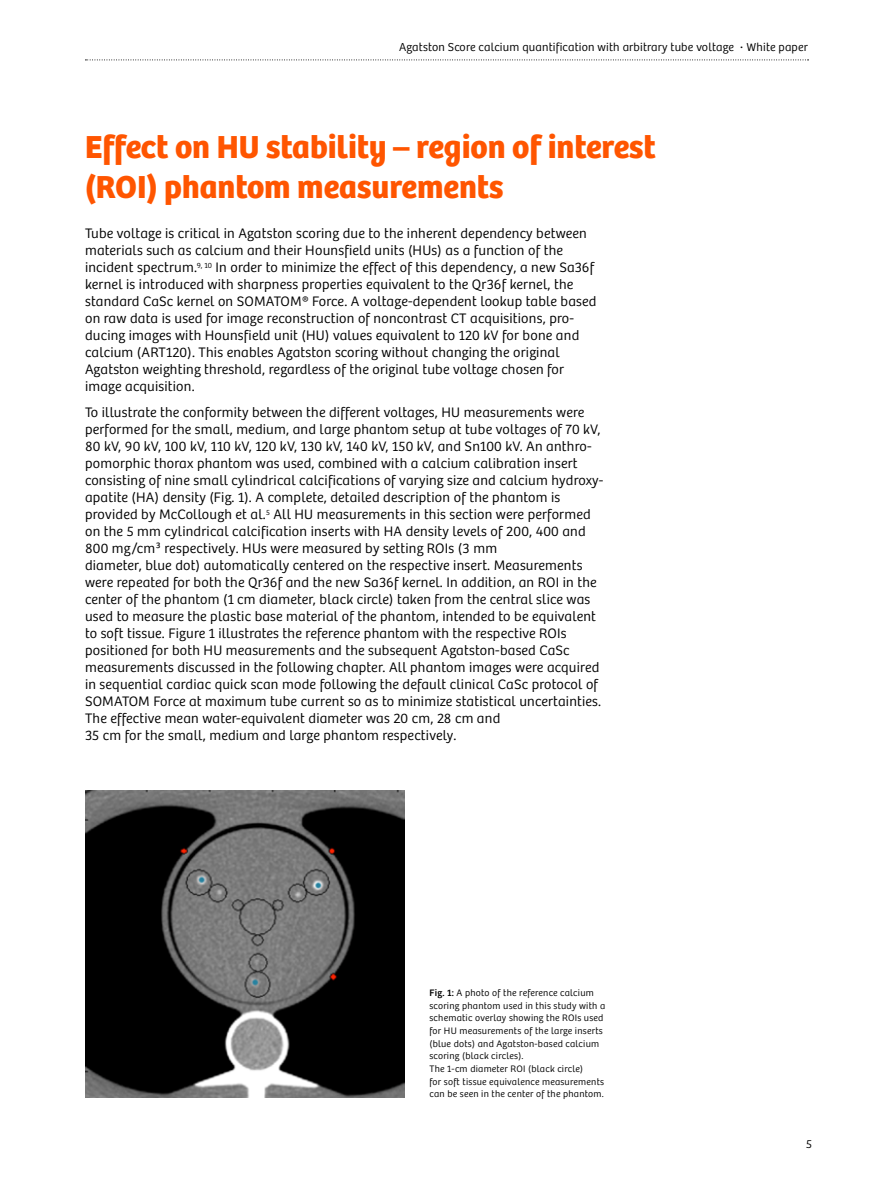
<style>
.page{position:relative;width:893px;height:1191px;background:#fff}
.page>*{position:absolute;margin:0;border:0;box-sizing:border-box;transform-origin:0 0}
.t1{font:33px/39.6px "Bree SH Headline Regular";color:#f50}
.t2{font:14.25px/17px "Bree SH Text Light";letter-spacing:.015em;color:#000}
.t3{font:12px "Bree SH Text Light";letter-spacing:.015em;color:#000}
.t4{font:9.75px/12.8px "Bree SH Text Light";letter-spacing:.025em;color:#000}
.s1{font-family:"Bree SH Text Regular"}
</style>
<div class="page">
<svg style="left:85px;top:60px;width:723px;height:1px"></svg>
<img style="left:85px;top:790px;width:319px;height:307px">
<p class="t3" style="left:399px;top:40px;width:410px">Agatston Score calcium quantification with arbitrary tube voltage <span class="s1">∙</span> White paper</p>
<h1 class="t1" style="left:85px;top:128px;width:572px">Effect on HU stability – region of interest (ROI) phantom measurements</h1>
<p class="t2" style="left:85px;top:225px;width:513px">Tube voltage is critical in Agatston scoring due to the inherent dependency between materials such as calcium and their Hounsfield units (HUs) as a function of the incident spectrum.<sup>9,</sup> <sup>10</sup> In order to minimize the effect of this dependency, a new Sa36f kernel is introduced with sharpness properties equivalent to the Qr36f kernel, the standard CaSc kernel on SOMATOM® Force. A voltage-dependent lookup table based on raw data is used for image reconstruction of noncontrast CT acquisitions, pro&shy;ducing images with Hounsfield unit (HU) values equivalent to 120 kV for bone and calcium (ART120). This enables Agatston scoring without changing the original Agatston weighting threshold, regardless of the original tube voltage chosen for image acquisition.</p>
<p class="t2" style="left:85px;top:404px;width:520px">To illustrate the conformity between the different voltages, HU measurements were performed for the small, medium, and large phantom setup at tube voltages of 70 kV, 80 kV, 90 kV, 100 kV, 110 kV, 120 kV, 130 kV, 140 kV, 150 kV, and Sn100 kV. An anthro&shy;pomorphic thorax phantom was used, combined with a calcium calibration insert consisting of nine small cylindrical calcifications of varying size and calcium hydroxy&shy;apatite (HA) density (Fig. 1). A complete, detailed description of the phantom is provided by McCollough et al.<sup>5</sup> All HU measurements in this section were performed on the 5 mm cylindrical calcification inserts with HA density levels of 200, 400 and 800 mg/cm³ respectively. HUs were measured by setting ROIs (3 mm<br>diameter, blue dot) automatically centered on the respective insert. Measurements were repeated for both the Qr36f and the new Sa36f kernel. In addition, an ROI in the center of the phantom (1 cm diameter, black circle) taken from the central slice was used to measure the plastic base material of the phantom, intended to be equivalent to soft tissue. Figure 1 illustrates the reference phantom with the respective ROIs positioned for both HU measurements and the subsequent Agatston-based CaSc measurements discussed in the following chapter. All phantom images were acquired in sequential cardiac quick scan mode following the default clinical CaSc protocol of SOMATOM Force at maximum tube current so as to minimize statistical uncertainties.<br>The effective mean water-equivalent diameter was 20 cm, 28 cm and<br>35 cm for the small, medium and large phantom respectively.</p>
<p class="t4" style="left:429px;top:986px;width:177px"><span class="s1">Fig. 1:</span> A photo of the reference calcium scoring phantom used in this study with a schematic overlay showing the ROIs used for HU measurements of the large inserts (blue dots) and Agatston-based calcium scoring (black circles).<br>The 1-cm diameter ROI (black circle)<br>for soft tissue equivalence measurements can be seen in the center of the phantom.</p>
<p class="t3" style="left:806px;top:1137px;width:7px">5</p>
</div>
